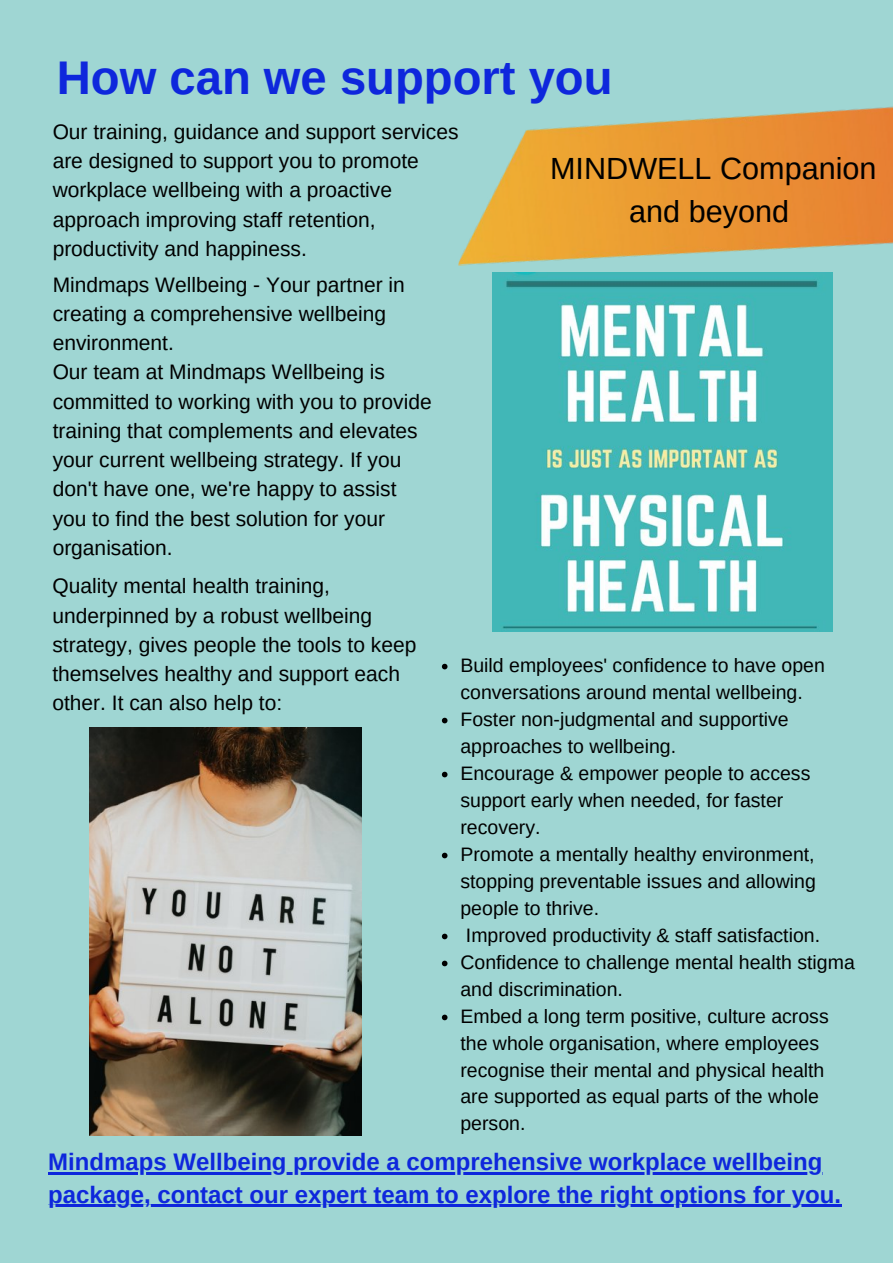
<style>
.page{position:relative;width:893px;height:1264px;background:#fff}
.page>*{position:absolute;margin:0;border:0;box-sizing:border-box;transform-origin:0 0}
.t1{font:700 47.25px "Arimo";color:#0e27dc}
.t2{font:30.6px "Arimo";color:#000}
.t3{font:700 24px/32.5px "Arimo";color:#0e27dc}
.t4{font:21px/29.2px "Arimo";color:#000}
.t5{font:19.5px/27px "Arimo";color:#000}
</style>
<div class="page">
<div style="left:0;top:0;width:892px;height:1262px;background:#9fd6d3"></div>
<img style="left:458px;top:106px;width:434px;height:218px">
<img style="left:492px;top:272px;width:340px;height:359px">
<img style="left:89px;top:727px;width:272px;height:408px">
<svg style="left:442px;top:663px;width:5px;height:6px"></svg>
<svg style="left:442px;top:717px;width:5px;height:6px"></svg>
<svg style="left:442px;top:771px;width:5px;height:6px"></svg>
<svg style="left:442px;top:852px;width:5px;height:6px"></svg>
<svg style="left:442px;top:933px;width:5px;height:6px"></svg>
<svg style="left:442px;top:960px;width:5px;height:6px"></svg>
<svg style="left:442px;top:1014px;width:5px;height:6px"></svg>
<hr style="left:48px;top:1172px;width:774px;height:2px;background:#0e27dc">
<hr style="left:48px;top:1204px;width:793px;height:3px;background:#0e27dc">
<p class="t1" style="left:57px;top:51px;width:557px">How can we support you</p>
<p class="t4" style="left:53px;top:117px;width:407px">Our training, guidance and support services are designed to support you to promote workplace wellbeing with a proactive approach improving staff retention, productivity and happiness.</p>
<p class="t4" style="left:53px;top:270px;width:353px">Mindmaps Wellbeing - Your partner in creating a comprehensive wellbeing environment.</p>
<p class="t4" style="left:53px;top:357px;width:380px">Our team at Mindmaps Wellbeing is committed to working with you to provide training that complements and elevates your current wellbeing strategy. If you don't have one, we're happy to assist you to find the best solution for your organisation.</p>
<p class="t4" style="left:52px;top:571px;width:365px">Quality mental health training, underpinned by a robust wellbeing strategy, gives people the tools to keep themselves healthy and support each other. It can also help to:</p>
<p class="t2" style="left:550px;top:151px;width:328px">MINDWELL Companion</p>
<p class="t2" style="left:629px;top:194px;width:161px">and beyond</p>
<p class="t5" style="left:460px;top:651px;width:366px">Build employees' confidence to have open conversations around mental wellbeing.</p>
<p class="t5" style="left:460px;top:705px;width:330px">Foster non-judgmental and supportive approaches to wellbeing.</p>
<p class="t5" style="left:460px;top:759px;width:351px">Encourage &amp; empower people to access support early when needed, for faster recovery.</p>
<p class="t5" style="left:460px;top:840px;width:357px;text-align:justify">Promote a mentally healthy environment, stopping preventable issues and allowing people to thrive.</p>
<p class="t5" style="left:466px;top:921px;width:355px">Improved productivity &amp; staff satisfaction.</p>
<p class="t5" style="left:460px;top:948px;width:396px">Confidence to challenge mental health stigma and discrimination.</p>
<p class="t5" style="left:460px;top:1002px;width:370px">Embed a long term positive, culture across the whole organisation, where employees recognise their mental and physical health are supported as equal parts of the whole person.</p>
<p class="t3" style="left:48px;top:1145px;width:794px">Mindmaps Wellbeing provide a comprehensive workplace wellbeing package, contact our expert team to explore the right options for you.</p>
</div>
